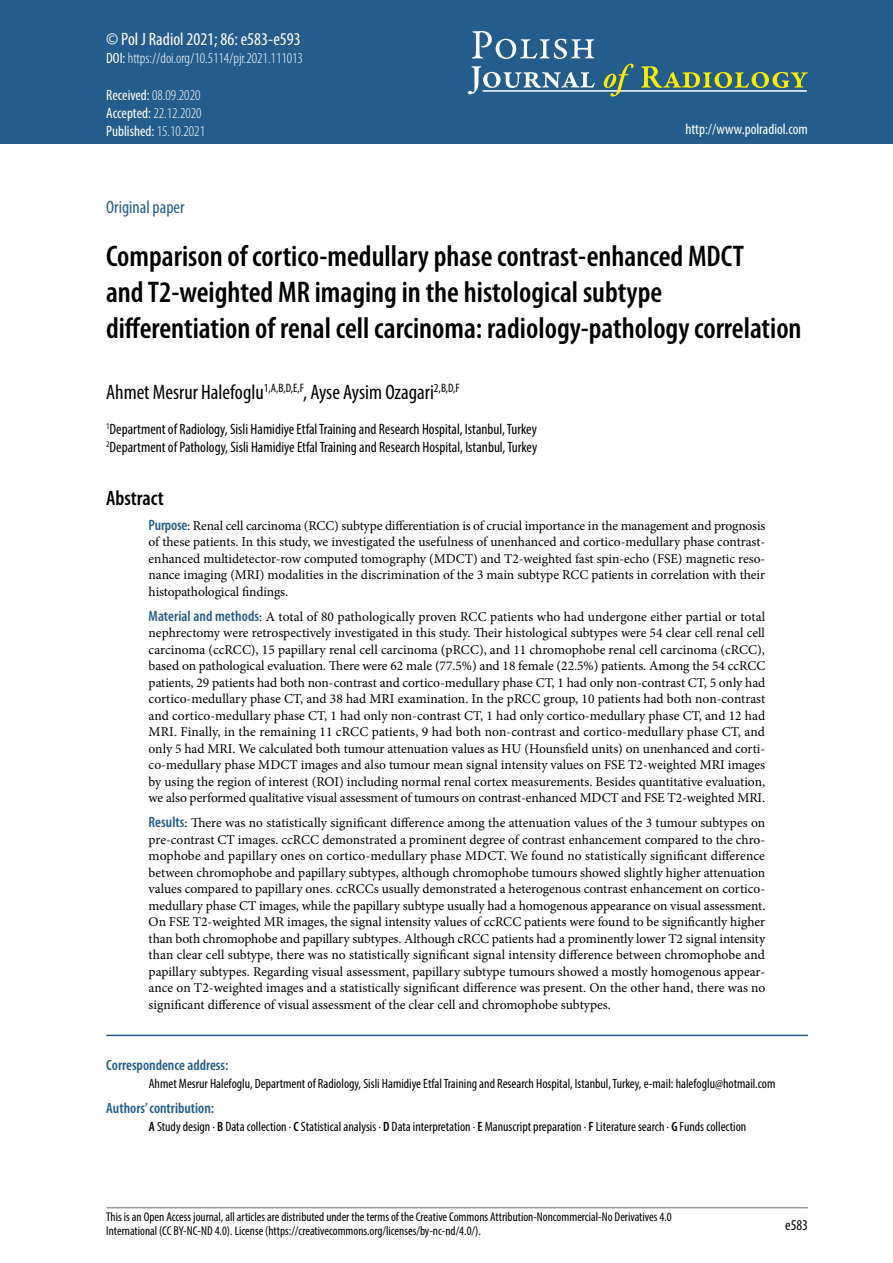
<style>
.page{position:relative;width:893px;height:1263px;background:#fff}
.page>*{position:absolute;margin:0;border:0;box-sizing:border-box;transform-origin:0 0}
.t1{font:600 condensed 30px/36px "Myriad Pro";color:#000}
.t2{font:condensed 21px "Myriad Pro";color:#000}
.t3{font:600 condensed 21px "Myriad Pro";color:#000}
.t4{font:condensed 18px "Myriad Pro";color:#fff}
.t5{font:condensed 18px "Myriad Pro";color:#245d8c}
.t6{font:condensed 15px/18px "Myriad Pro";color:#000}
.t7{font:300 condensed 15px/18px "Myriad Pro";color:#fff}
.t8{font:600 condensed 15px "Myriad Pro";color:#245d8c}
.t9{font:condensed 15px "Myriad Pro";color:#fff}
.t10{font:13.5px/16.5px "Minion Pro";letter-spacing:-.01em;color:#000;text-align:justify}
.t11{font:condensed 13.5px "Myriad Pro";color:#000}
.t12{font:condensed 12.75px/14.2px "Myriad Pro";color:#000}
.s1{font-weight:400}
.s2{font-family:"Myriad Pro";font-weight:600;font-stretch:condensed;font-size:15px;color:#245d8c}
.s3{font-weight:600}
</style>
<div class="page">
<hr style="left:106px;top:1207px;width:702px;height:1px;background:#9d9d9c">
<div style="left:0;top:0;width:893px;height:144px;background:#245d8c"></div>
<svg style="left:472px;top:31px;width:122px;height:28px"></svg>
<svg style="left:468px;top:66px;width:127px;height:28px"></svg>
<hr style="left:483px;top:90px;width:324px;height:2px;background:#fff">
<svg style="left:604px;top:64px;width:30px;height:33px"></svg>
<svg style="left:641px;top:66px;width:167px;height:22px"></svg>
<hr style="left:106px;top:1035px;width:702px;height:1px;background:#245d8c">
<h3 class="t4" style="left:106px;top:28px;width:196px">© Pol J Radiol 2021; 86: e583-e593</h3>
<p class="t7" style="left:106px;top:48px;width:198px"><span class="s1">DOI:</span> https://doi.org/10.5114/pjr.2021.111013</p>
<p class="t7" style="left:106px;top:86px;width:100px"><span class="s1">Received:</span> 08.09.2020<br><span class="s1">Accepted:</span> 22.12.2020<br><span class="s1">Published:</span> 15.10.2021</p>
<p class="t9" style="left:685px;top:120px;width:124px">http://www.polradiol.com</p>
<h3 class="t5" style="left:106px;top:196px;width:80px">Original paper</h3>
<h1 class="t1" style="left:106px;top:237px;width:697px">Comparison of cortico-medullary phase contrast-enhanced MDCT<br>and T2-weighted MR imaging in the histological subtype differentiation of renal cell carcinoma: radiology-pathology correlation</h1>
<h2 class="t2" style="left:106px;top:379px;width:355px">Ahmet Mesrur Halefoglu<sup>1,A,B,D,E,F</sup>, Ayse Aysim Ozagari<sup>2,B,D,F</sup></h2>
<p class="t6" style="left:106px;top:420px;width:433px"><sup>1</sup>Department of Radiology, Sisli Hamidiye Etfal Training and Research Hospital, Istanbul, Turkey<br><sup>2</sup>Department of Pathology, Sisli Hamidiye Etfal Training and Research Hospital, Istanbul, Turkey</p>
<h2 class="t3" style="left:106px;top:485px;width:59px">Abstract</h2>
<p class="t10" style="left:149px;top:517px;width:618px"><span class="s2">Purpose</span>: Renal cell carcinoma (RCC) subtype differentiation is of crucial importance in the management and prognosis of these patients. In this study, we investigated the usefulness of unenhanced and cortico-medullary phase contrast&shy;enhanced multidetector-row computed tomography (MDCT) and T2-weighted fast spin-echo (FSE) magnetic reso&shy;nance imaging (MRI) modalities in the discrimination of the 3 main subtype RCC patients in correlation with their histopathological findings.</p>
<p class="t10" style="left:149px;top:608px;width:618px"><span class="s2">Material and methods</span>: A total of 80 pathologically proven RCC patients who had undergone either partial or total nephrectomy were retrospectively investigated in this study. Their histological subtypes were 54 clear cell renal cell carcinoma (ccRCC), 15 papillary renal cell carcinoma (pRCC), and 11 chromophobe renal cell carcinoma (cRCC), based on pathological evaluation. There were 62 male (77.5%) and 18 female (22.5%) patients. Among the 54 ccRCC patients, 29 patients had both non-contrast and cortico-medullary phase CT, 1 had only non-contrast CT, 5 only had cortico-medullary phase CT, and 38 had MRI examination. In the pRCC group, 10 patients had both non-contrast and cortico-medullary phase CT, 1 had only non-contrast CT, 1 had only cortico-medullary phase CT, and 12 had MRI. Finally, in the remaining 11 cRCC patients, 9 had both non-contrast and cortico-medullary phase CT, and only 5 had MRI. We calculated both tumour attenuation values as HU (Hounsfield units) on unenhanced and corti&shy;co-medullary phase MDCT images and also tumour mean signal intensity values on FSE T2-weighted MRI images by using the region of interest (ROI) including normal renal cortex measurements. Besides quantitative evaluation, we also performed qualitative visual assessment of tumours on contrast-enhanced MDCT and FSE T2-weighted MRI.</p>
<p class="t10" style="left:149px;top:815px;width:618px"><span class="s2">Results</span>: There was no statistically significant difference among the attenuation values of the 3 tumour subtypes on pre-contrast CT images. ccRCC demonstrated a prominent degree of contrast enhancement compared to the chro&shy;mophobe and papillary ones on cortico-medullary phase MDCT. We found no statistically significant difference between chromophobe and papillary subtypes, although chromophobe tumours showed slightly higher attenuation values compared to papillary ones. ccRCCs usually demonstrated a heterogenous contrast enhancement on cortico&shy;medullary phase CT images, while the papillary subtype usually had a homogenous appearance on visual assessment.<br>On FSE T2-weighted MR images, the signal intensity values of ccRCC patients were found to be significantly higher than both chromophobe and papillary subtypes. Although cRCC patients had a prominently lower T2 signal intensity than clear cell subtype, there was no statistically significant signal intensity difference between chromophobe and papillary subtypes. Regarding visual assessment, papillary subtype tumours showed a mostly homogenous appear&shy;ance on T2-weighted images and a statistically significant difference was present. On the other hand, there was no significant difference of visual assessment of the clear cell and chromophobe subtypes.</p>
<p class="t8" style="left:106px;top:1056px;width:124px">Correspondence address:</p>
<p class="t11" style="left:149px;top:1075px;width:628px">Ahmet Mesrur Halefoglu, Department of Radiology, Sisli Hamidiye Etfal Training and Research Hospital, Istanbul, Turkey, e-mail: halefoglu@hotmail.com</p>
<p class="t8" style="left:106px;top:1099px;width:109px">Authors’ contribution:</p>
<p class="t11" style="left:149px;top:1118px;width:599px"><span class="s3">A</span> Study design ∙ <span class="s3">B</span> Data collection ∙ <span class="s3">C</span> Statistical analysis ∙ <span class="s3">D</span> Data interpretation ∙ <span class="s3">E</span> Manuscript preparation ∙ <span class="s3">F</span> Literature search ∙ <span class="s3">G</span> Funds collection</p>
<p class="t12" style="left:106px;top:1209px;width:567px">This is an Open Access journal, all articles are distributed under the terms of the Creative Commons Attribution-Noncommercial-No Derivatives 4.0<br>International (CC BY-NC-ND 4.0). License (https://creativecommons.org/licenses/by-nc-nd/4.0/).</p>
<p class="t6" style="left:785px;top:1216px;width:24px">e583</p>
</div>
